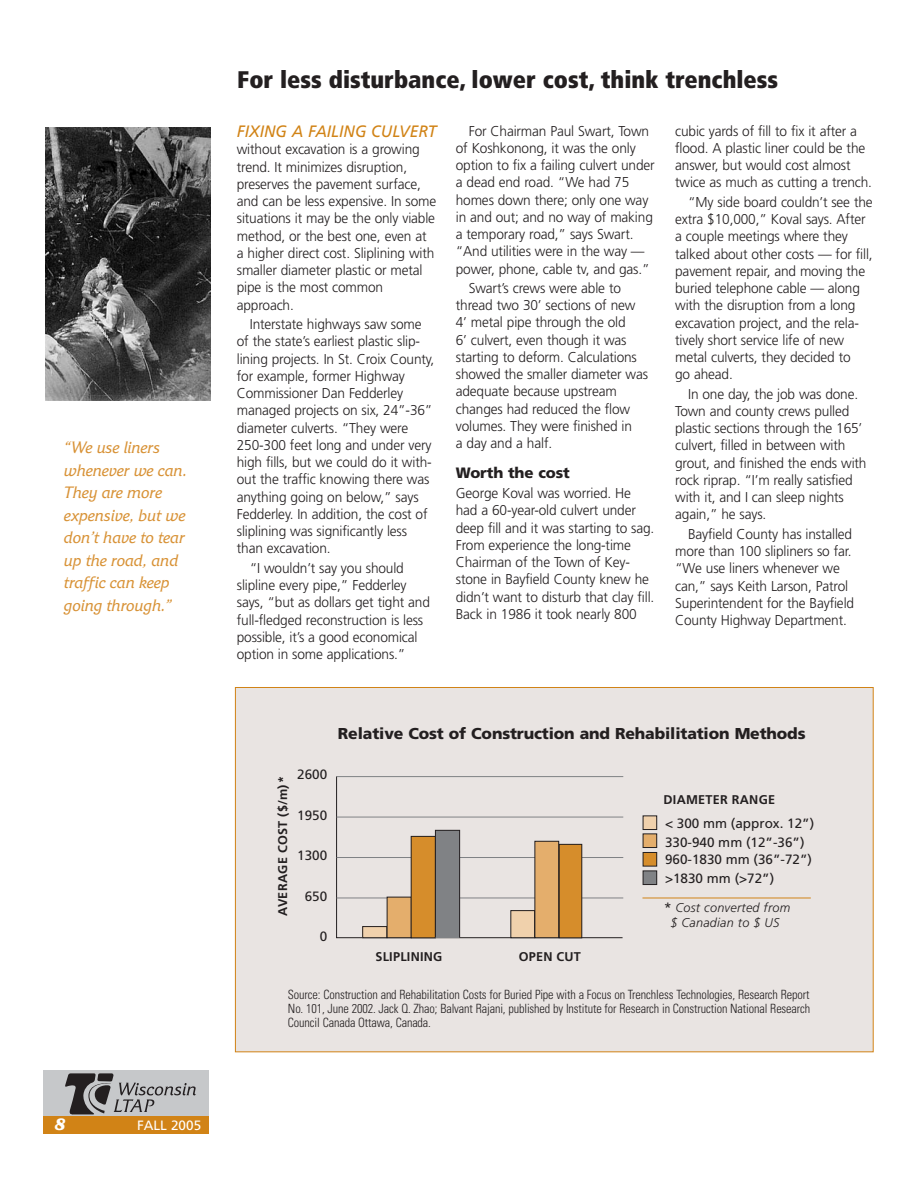
<style>
.page{position:relative;width:918px;height:1188px;background:#fff}
.page>*{position:absolute;margin:0;border:0;box-sizing:border-box;transform-origin:0 0}
.t1{font:900 condensed 24px "Frutiger";color:#231f20}
.t2{font:italic 16.5px/22.5px "Friz Qua";color:#d89236;scale:.96 1}
.t3{font:italic 16.5px "Frutiger";color:#d18316;scale:.96 1}
.t4{font:italic 700 16.5px "Friz Qua";color:#fff}
.t5{font:900 15.75px "Frutiger";letter-spacing:-.01em;color:#231f20}
.t6{font:900 15px "Frutiger";letter-spacing:-.01em;color:#231f20}
.t7{font:300 14.25px/17.2px "Frutiger";letter-spacing:-.01em;color:#231f20;scale:.96 1}
.t8{font:13.5px/18.3px "Frutiger";color:#231f20}
.t9{font:13.5px "Frutiger";color:#fff}
.t10{font:300 condensed 12.75px/14.2px "Univers";letter-spacing:-.01em;color:#231f20;text-align:justify;scale:.96 1}
.t11{font:700 12.6px "Frutiger";letter-spacing:.02em;color:#231f20}
.t12{font:italic 300 12.6px/14.4px "Frutiger";letter-spacing:.02em;color:#231f20;text-align:center}
.s1{font-weight:400;font-style:normal;font-size:13.5px}
</style>
<div class="page">
<div style="left:43px;top:1116px;width:165px;height:18px;background:#d18316"></div>
<div style="left:43px;top:1070px;width:165px;height:46px;background:#c6c8ca"></div>
<svg style="left:65px;top:1073px;width:131px;height:41px"></svg>
<img style="left:45px;top:127px;width:165px;height:273px">
<div style="left:235px;top:687px;width:638px;height:365px;background:#e9e4e2"></div>
<div style="left:643px;top:816px;width:14px;height:14px;background:#f0d1ac"></div>
<div style="left:643px;top:816px;width:14px;height:14px;border:1px solid #231f20"></div>
<div style="left:643px;top:834px;width:14px;height:14px;background:#e4ae6c"></div>
<div style="left:643px;top:834px;width:14px;height:14px;border:1px solid #231f20"></div>
<div style="left:643px;top:852px;width:14px;height:14px;background:#d68d2b"></div>
<div style="left:643px;top:852px;width:14px;height:14px;border:1px solid #231f20"></div>
<div style="left:643px;top:871px;width:14px;height:14px;background:#808285"></div>
<div style="left:643px;top:871px;width:14px;height:14px;border:1px solid #231f20"></div>
<svg style="left:336px;top:776px;width:287px;height:163px"></svg>
<hr style="left:337px;top:898px;width:286px;height:1px;background:#808285">
<hr style="left:337px;top:857px;width:286px;height:1px;background:#808285">
<hr style="left:337px;top:817px;width:286px;height:1px;background:#808285">
<hr style="left:337px;top:776px;width:286px;height:1px;background:#808285">
<div style="left:363px;top:927px;width:24px;height:11px;background:#f0d1ac"></div>
<div style="left:362px;top:926px;width:25px;height:12px;border:1px solid #231f20"></div>
<div style="left:387px;top:897px;width:24px;height:41px;background:#e4ae6c"></div>
<div style="left:411px;top:836px;width:24px;height:102px;background:#d68d2b"></div>
<div style="left:411px;top:836px;width:25px;height:102px;border:1px solid #231f20"></div>
<div style="left:435px;top:830px;width:25px;height:108px;background:#808285"></div>
<div style="left:435px;top:830px;width:25px;height:108px;border:1px solid #231f20"></div>
<div style="left:511px;top:911px;width:24px;height:27px;background:#f0d1ac"></div>
<div style="left:510px;top:910px;width:25px;height:28px;border:1px solid #231f20"></div>
<div style="left:535px;top:841px;width:24px;height:97px;background:#e4ae6c"></div>
<div style="left:534px;top:841px;width:25px;height:97px;border:1px solid #231f20"></div>
<div style="left:559px;top:844px;width:23px;height:94px;background:#d68d2b"></div>
<div style="left:559px;top:844px;width:23px;height:94px;border:1px solid #231f20"></div>
<hr style="left:642px;top:898px;width:169px;height:1px;background:#d18316">
<p class="t2" style="left:64px;top:438px;width:130px">“We use liners whenever we can.<br>They are more expensive, but we don’t have to tear up the road, and traffic can keep going through.”</p>
<p class="t4" style="left:54px;top:1118px;width:12px">8</p>
<p class="t9" style="left:137px;top:1117px;width:66px">FALL 2005</p>
<h1 class="t1" style="left:237px;top:70px;width:543px">For less disturbance, lower cost, think trenchless</h1>
<p class="t3" style="left:237px;top:125px;width:210px">FIXING A FAILING CULVERT</p>
<p class="t7" style="left:237px;top:142px;width:209px">without excavation is a growing trend. It minimizes disruption, preserves the pavement surface, and can be less expensive. In some situations it may be the only viable method, or the best one, even at a higher direct cost. Sliplining with smaller diameter plastic or metal pipe is the most common approach.</p>
<p class="t7" style="left:237px;top:317px;width:207px;text-indent:13px">Interstate highways saw some of the state’s earliest plastic slip&shy;lining projects. In St. Croix County, for example, former Highway<br>Commissioner Dan Fedderley managed projects on six, 24”-36” diameter culverts. “They were<br>250-300 feet long and under very high fills, but we could do it with&shy;out the traffic knowing there was anything going on below,” says<br>Fedderley. In addition, the cost of sliplining was significantly less than excavation.</p>
<p class="t7" style="left:237px;top:560px;width:203px;text-indent:13px">“I wouldn’t say you should slipline every pipe,” Fedderley says, “but as dollars get tight and full-fledged reconstruction is less possible, it’s a good economical option in some applications.”</p>
<p class="t7" style="left:456px;top:123px;width:209px;text-indent:13px">For Chairman Paul Swart, Town of Koshkonong, it was the only option to fix a failing culvert under a dead end road. “We had 75 homes down there; only one way in and out; and no way of making a temporary road,” says Swart. “And utilities were in the way — power, phone, cable tv, and gas.”</p>
<p class="t7" style="left:456px;top:280px;width:202px;text-indent:13px">Swart’s crews were able to thread two 30’ sections of new<br>4’ metal pipe through the old<br>6’ culvert, even though it was starting to deform. Calculations showed the smaller diameter was adequate because upstream changes had reduced the flow volumes. They were finished in<br>a day and a half.</p>
<p class="t6" style="left:456px;top:466px;width:115px">Worth the cost</p>
<p class="t7" style="left:456px;top:486px;width:208px">George Koval was worried. He had a 60-year-old culvert under deep fill and it was starting to sag.<br>From experience the long-time<br>Chairman of the Town of Key&shy;stone in Bayfield County knew he didn’t want to disturb that clay fill.<br>Back in 1986 it took nearly 800</p>
<p class="t7" style="left:675px;top:123px;width:207px">cubic yards of fill to fix it after a flood. A plastic liner could be the answer, but would cost almost twice as much as cutting a trench.</p>
<p class="t7" style="left:675px;top:194px;width:207px;text-indent:13px">“My side board couldn’t see the extra $10,000,” Koval says. After a couple meetings where they talked about other costs — for fill, pavement repair, and moving the buried telephone cable — along with the disruption from a long excavation project, and the rela&shy;tively short service life of new metal culverts, they decided to<br>go ahead.</p>
<p class="t7" style="left:675px;top:386px;width:201px;text-indent:13px">In one day, the job was done.<br>Town and county crews pulled plastic sections through the 165’ culvert, filled in between with grout, and finished the ends with rock riprap. “I’m really satisfied with it, and I can sleep nights again,” he says.</p>
<p class="t7" style="left:675px;top:526px;width:188px;text-indent:13px">Bayfield County has installed more than 100 slipliners so far. “We use liners whenever we can,” says Keith Larson, Patrol<br>Superintendent for the Bayfield<br>County Highway Department.</p>
<p class="t5" style="left:338px;top:727px;width:469px">Relative Cost of Construction and Rehabilitation Methods</p>
<p class="t11" style="left:278px;top:916px;width:141px;rotate:-90deg">AVERAGE COST ($/m)*</p>
<p class="t8" style="left:297px;top:767px;width:32px">2600</p>
<p class="t8" style="left:297px;top:807px;width:32px">1950</p>
<p class="t8" style="left:297px;top:848px;width:32px">1300</p>
<p class="t8" style="left:305px;top:888px;width:24px">650</p>
<p class="t8" style="left:320px;top:929px;width:9px">0</p>
<p class="t11" style="left:375px;top:951px;width:68px">SLIPLINING</p>
<p class="t11" style="left:519px;top:951px;width:64px">OPEN CUT</p>
<p class="t11" style="left:664px;top:794px;width:113px">DIAMETER RANGE</p>
<p class="t8" style="left:665px;top:815px;width:151px">&lt; 300 mm (approx. 12”)<br>330-940 mm (12”-36”)<br>960-1830 mm (36”-72”) &gt;1830 mm (&gt;72”)</p>
<p class="t12" style="left:664px;top:902px;width:128px"><span class="s1">*</span> Cost converted from $ Canadian to $ US</p>
<p class="t10" style="left:288px;top:988px;width:546px">Source: Construction and Rehabilitation Costs for Buried Pipe with a Focus on Trenchless Technologies, Research Report No. 101, June 2002. Jack Q. Zhao; Balvant Rajani, published by Institute for Research in Construction National Research Council Canada Ottawa, Canada.</p>
</div>
